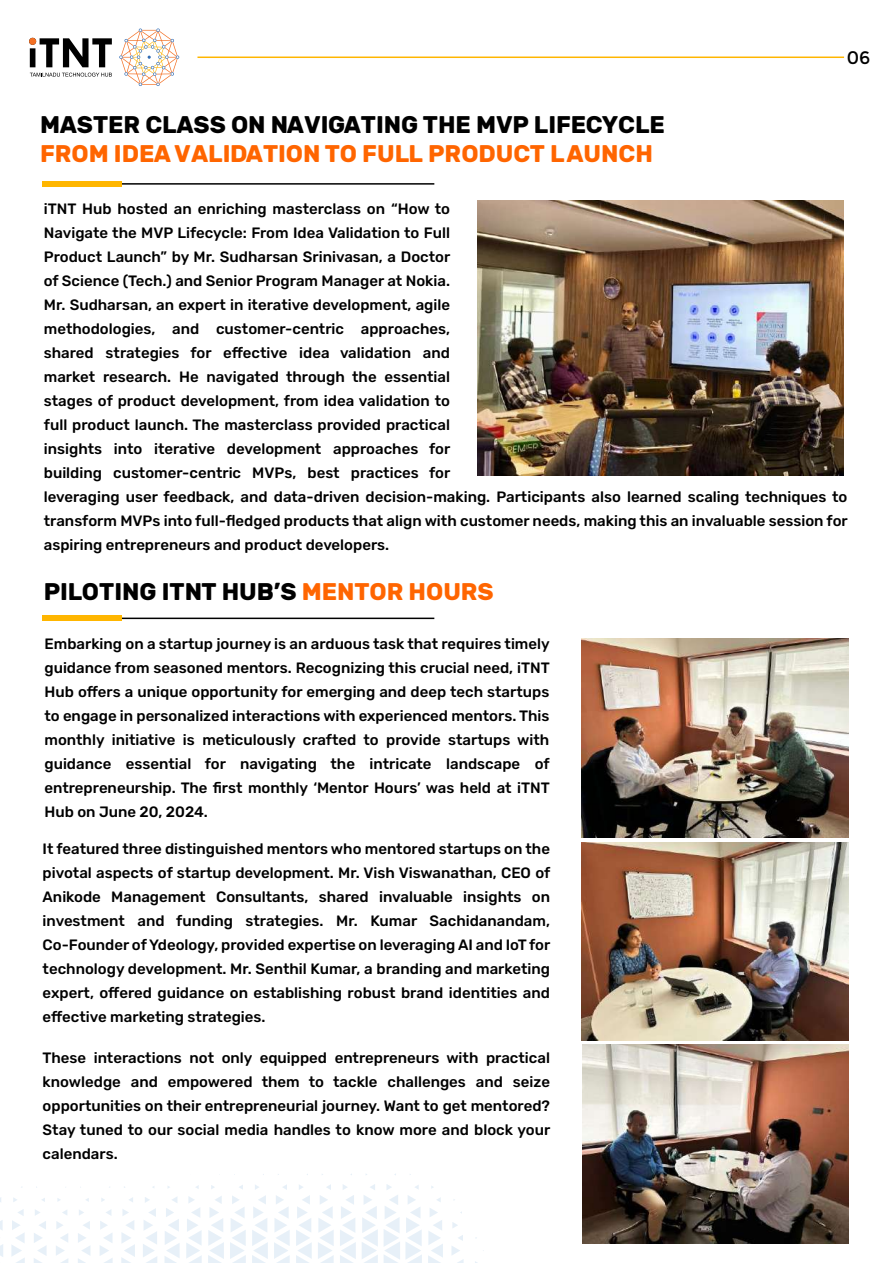
<style>
.page{position:relative;width:893px;height:1263px;background:#fff}
.page>*{position:absolute;margin:0;border:0;box-sizing:border-box;transform-origin:0 0}
.t1{font:700 24px "Rubik";color:#000}
.t2{font:700 24px "Rubik";color:#ff6500}
.t3{font:18px "Montserrat";color:#000}
.t4{font:500 15px/24px "Rubik";color:#000;text-align:justify}
.s1{color:#ff6500}
</style>
<div class="page">
<hr style="left:118px;top:183px;width:316px;height:2px;background:#000">
<div style="left:42px;top:181px;width:80px;height:6px;background:#ffb600"></div>
<hr style="left:118px;top:618px;width:316px;height:1px;background:#000">
<div style="left:42px;top:615px;width:80px;height:6px;background:#ffb600"></div>
<svg style="left:13px;top:1198px;width:4px;height:4px"></svg>
<svg style="left:129px;top:1197px;width:4px;height:5px"></svg>
<svg style="left:0;top:1220px;width:3px;height:37px"></svg>
<svg style="left:11px;top:1209px;width:14px;height:54px"></svg>
<svg style="left:34px;top:1209px;width:13px;height:54px"></svg>
<svg style="left:56px;top:1210px;width:12px;height:53px"></svg>
<svg style="left:78px;top:1210px;width:12px;height:53px"></svg>
<svg style="left:100px;top:1210px;width:13px;height:53px"></svg>
<svg style="left:121px;top:1209px;width:14px;height:54px"></svg>
<svg style="left:143px;top:1197px;width:14px;height:66px"></svg>
<svg style="left:165px;top:1197px;width:15px;height:66px"></svg>
<svg style="left:186px;top:1196px;width:16px;height:67px"></svg>
<svg style="left:208px;top:1196px;width:16px;height:67px"></svg>
<svg style="left:230px;top:1185px;width:16px;height:78px"></svg>
<svg style="left:252px;top:1185px;width:16px;height:78px"></svg>
<svg style="left:274px;top:1184px;width:16px;height:79px"></svg>
<svg style="left:296px;top:1185px;width:16px;height:78px"></svg>
<svg style="left:318px;top:1184px;width:16px;height:79px"></svg>
<svg style="left:340px;top:1184px;width:16px;height:79px"></svg>
<svg style="left:362px;top:1184px;width:16px;height:79px"></svg>
<svg style="left:384px;top:1184px;width:38px;height:79px"></svg>
<svg style="left:428px;top:1197px;width:15px;height:66px"></svg>
<svg style="left:452px;top:1222px;width:6px;height:6px"></svg>
<svg style="left:451px;top:1235px;width:13px;height:28px"></svg>
<svg style="left:119px;top:28px;width:60px;height:58px"></svg>
<svg style="left:29px;top:38px;width:83px;height:29px"></svg>
<svg style="left:30px;top:73px;width:82px;height:4px"></svg>
<div style="left:29px;top:38px;width:7px;height:7px;background:#f37024;border-radius:50%"></div>
<hr style="left:197px;top:57px;width:647px;height:1px;background:#ffb600">
<img style="left:477px;top:201px;width:367px;height:274px">
<img style="left:581px;top:639px;width:267px;height:199px">
<img style="left:582px;top:842px;width:266px;height:198px">
<img style="left:582px;top:1045px;width:266px;height:198px">
<h1 class="t1" style="left:40px;top:111px;width:626px">MASTER CLASS ON NAVIGATING THE MVP LIFECYCLE</h1>
<h1 class="t2" style="left:40px;top:139px;width:614px">FROM IDEA VALIDATION TO FULL PRODUCT LAUNCH</h1>
<p class="t3" style="left:847px;top:47px;width:25px">06</p>
<p class="t4" style="left:44px;top:197px;width:805px;text-align:left">iTNT Hub hosted an enriching masterclass on “How to<br>Navigate the MVP Lifecycle: From Idea Validation to Full<br>Product Launch” by Mr. Sudharsan Srinivasan, a Doctor<br>of Science (Tech.) and Senior Program Manager at Nokia.<br>Mr. Sudharsan, an expert in iterative development, agile<br>methodologies, and customer-centric approaches,<br>shared strategies for effective idea validation and<br>market research. He navigated through the essential<br>stages of product development, from idea validation to<br>full product launch. The masterclass provided practical<br>insights into iterative development approaches for<br>building customer-centric MVPs, best practices for<br>leveraging user feedback, and data-driven decision-making. Participants also learned scaling techniques to transform MVPs into full-fledged products that align with customer needs, making this an invaluable session for aspiring entrepreneurs and product developers.</p>
<h1 class="t1" style="left:44px;top:577px;width:452px">PILOTING ITNT HUB’S <span class="s1">MENTOR HOURS</span></h1>
<p class="t4" style="left:44px;top:632px;width:507px">Embarking on a startup journey is an arduous task that requires timely guidance from seasoned mentors. Recognizing this crucial need, iTNT Hub offers a unique opportunity for emerging and deep tech startups to engage in personalized interactions with experienced mentors. This monthly initiative is meticulously crafted to provide startups with guidance essential for navigating the intricate landscape of entrepreneurship. The first monthly ‘Mentor Hours’ was held at iTNT Hub on June 20, 2024.</p>
<p class="t4" style="left:43px;top:838px;width:509px">It featured three distinguished mentors who mentored startups on the pivotal aspects of startup development. Mr. Vish Viswanathan, CEO of Anikode Management Consultants, shared invaluable insights on investment and funding strategies. Mr. Kumar Sachidanandam, Co-Founder of Ydeology, provided expertise on leveraging AI and IoT for technology development. Mr. Senthil Kumar, a branding and marketing expert, offered guidance on establishing robust brand identities and effective marketing strategies.</p>
<p class="t4" style="left:43px;top:1047px;width:509px">These interactions not only equipped entrepreneurs with practical knowledge and empowered them to tackle challenges and seize opportunities on their entrepreneurial journey. Want to get mentored?<br>Stay tuned to our social media handles to know more and block your calendars.</p>
</div>
